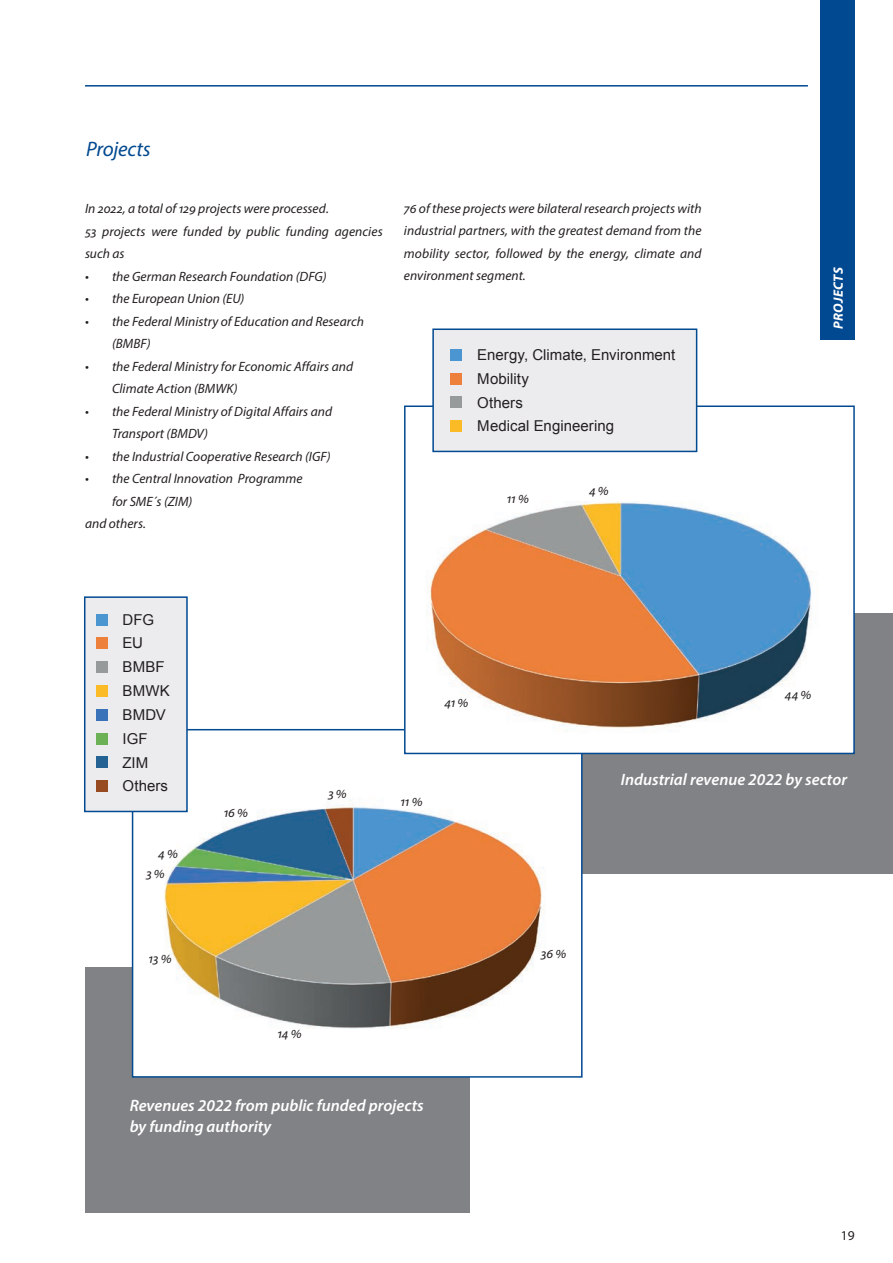
<style>
.page{position:relative;width:893px;height:1263px;background:#fff}
.page>*{position:absolute;margin:0;border:0;box-sizing:border-box;transform-origin:0 0}
.t1{font:italic 21px "Myriad Pro";letter-spacing:-.01em;color:#014990}
.t2{font:italic 600 16.5px/21.6px "Myriad Pro";color:#fff}
.t3{font:15px/23.9px "Arial";letter-spacing:.005em;color:#231f20}
.t4{font:italic 13.5px/22.5px "Myriad Pro";letter-spacing:.005em;color:#231f20}
.t5{font:italic 700 13.5px "Myriad Pro";color:#fff}
.t6{font:13.5px "Myriad Pro";color:#231f20}
</style>
<div class="page">
<div style="left:821px;top:0;width:34px;height:340px;background:#014990"></div>
<hr style="left:85px;top:85px;width:723px;height:2px;background:#014990">
<hr style="left:0;top:1126px;width:1px;height:86px;background:#231f20">
<div style="left:85px;top:967px;width:385px;height:246px;background:#808285"></div>
<div style="left:583px;top:613px;width:310px;height:261px;background:#808285"></div>
<div style="left:133px;top:730px;width:449px;height:347px;background:#fff"></div>
<img style="left:135px;top:799px;width:410px;height:230px">
<div style="left:132px;top:729px;width:451px;height:349px;border:2px solid #014990"></div>
<div style="left:85px;top:597px;width:102px;height:214px;background:#ececee"></div>
<div style="left:84px;top:596px;width:104px;height:216px;border:2px solid #014990"></div>
<div style="left:96px;top:637px;width:12px;height:12px;background:#ed803a"></div>
<div style="left:96px;top:614px;width:12px;height:11px;background:#4b95d0"></div>
<div style="left:96px;top:661px;width:12px;height:12px;background:#979a9b"></div>
<div style="left:96px;top:685px;width:12px;height:12px;background:#fbbb26"></div>
<div style="left:96px;top:709px;width:12px;height:12px;background:#3a72b9"></div>
<div style="left:96px;top:733px;width:12px;height:11px;background:#6cb155"></div>
<div style="left:96px;top:780px;width:12px;height:12px;background:#984b21"></div>
<div style="left:96px;top:756px;width:12px;height:12px;background:#246293"></div>
<div style="left:405px;top:406px;width:449px;height:347px;background:#fff"></div>
<img style="left:428px;top:501px;width:384px;height:230px">
<div style="left:404px;top:405px;width:451px;height:349px;border:2px solid #014990"></div>
<div style="left:433px;top:329px;width:264px;height:122px;background:#ececee"></div>
<div style="left:432px;top:328px;width:265px;height:124px;border:2px solid #014990"></div>
<div style="left:451px;top:373px;width:11px;height:11px;background:#ed803a"></div>
<div style="left:451px;top:349px;width:11px;height:12px;background:#4b95d0"></div>
<div style="left:451px;top:397px;width:11px;height:11px;background:#979a9b"></div>
<div style="left:451px;top:420px;width:11px;height:12px;background:#fbbb26"></div>
<h1 class="t1" style="left:86px;top:136px;width:66px">Projects</h1>
<p class="t4" style="left:85px;top:197px;width:299px">In 2022, a total of 129 projects were processed.<br>53 projects were funded by public funding agencies such as</p>
<p class="t4" style="left:85px;top:264px;width:243px">• the German Research Foundation (DFG)</p>
<p class="t4" style="left:85px;top:287px;width:161px">• the European Union (EU)</p>
<p class="t4" style="left:112px;top:310px;width:253px;text-indent:-27px">• the Federal Ministry of Education and Research (BMBF)</p>
<p class="t4" style="left:112px;top:355px;width:243px;text-indent:-27px">• the Federal Ministry for Economic Affairs and<br>Climate Action (BMWK)</p>
<p class="t4" style="left:112px;top:400px;width:222px;text-indent:-27px">• the Federal Ministry of Digital Affairs and<br>Transport (BMDV)</p>
<p class="t4" style="left:85px;top:445px;width:247px">• the Industrial Cooperative Research (IGF)</p>
<p class="t4" style="left:85px;top:467px;width:219px">• the Central Innovation Programme</p>
<p class="t4" style="left:112px;top:490px;width:82px">for SME´s (ZIM)</p>
<p class="t4" style="left:85px;top:512px;width:63px">and others.</p>
<p class="t4" style="left:404px;top:197px;width:299px;text-align:justify">76 of these projects were bilateral research projects with industrial partners, with the greatest demand from the mobility sector, followed by the energy, climate and environment segment.</p>
<p class="t3" style="left:477px;top:343px;width:200px">Energy, Climate, Environment<br>Mobility<br>Others<br>Medical Engineering</p>
<p class="t4" style="left:507px;top:486px;width:24px">11 %</p>
<p class="t4" style="left:589px;top:479px;width:21px">4 %</p>
<p class="t5" style="left:829px;top:329px;width:63px;rotate:-90deg">PROJECTS</p>
<p class="t3" style="left:123px;top:607px;width:49px">DFG<br>EU<br>BMBF<br>BMWK<br>BMDV<br>IGF<br>ZIM<br>Others</p>
<p class="t4" style="left:158px;top:842px;width:21px">4 %</p>
<p class="t4" style="left:146px;top:862px;width:20px">3 %</p>
<p class="t4" style="left:148px;top:947px;width:25px">13 %</p>
<p class="t4" style="left:224px;top:801px;width:26px">16 %</p>
<p class="t4" style="left:328px;top:782px;width:20px">3 %</p>
<p class="t4" style="left:277px;top:1022px;width:26px">14 %</p>
<p class="t4" style="left:444px;top:691px;width:26px">41 %</p>
<p class="t4" style="left:400px;top:789px;width:24px">11 %</p>
<p class="t4" style="left:785px;top:683px;width:28px">44 %</p>
<p class="t2" style="left:621px;top:768px;width:228px">Industrial revenue 2022 by sector</p>
<p class="t4" style="left:541px;top:942px;width:27px">36 %</p>
<p class="t2" style="left:130px;top:1094px;width:296px">Revenues 2022 from public funded projects by funding authority</p>
<p class="t6" style="left:841px;top:1227px;width:15px">19</p>
</div>
